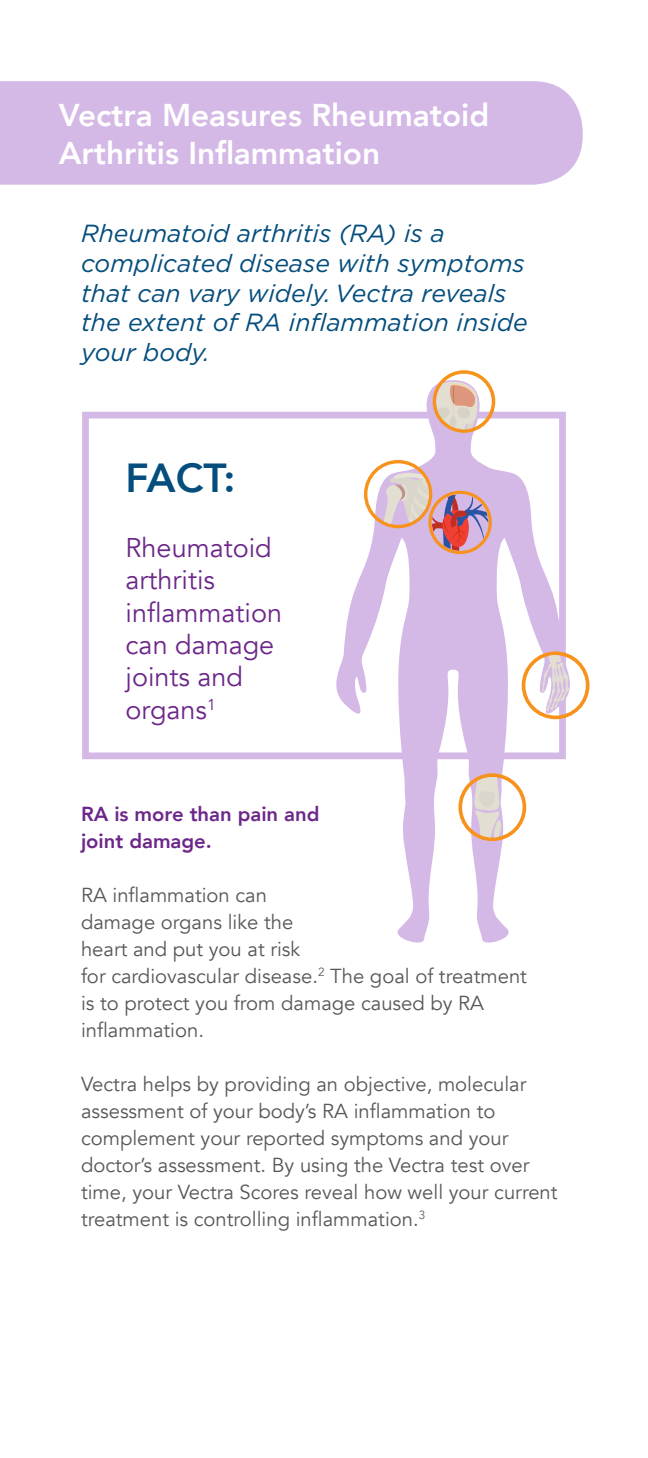
<style>
.page{position:relative;width:648px;height:1458px;background:#fff}
.page>*{position:absolute;margin:0;border:0;box-sizing:border-box;transform-origin:0 0}
.t1{font:800 40.5px "Avenir";color:#044d7c}
.t2{font:800 31.5px/37.8px "Avenir";color:#fff}
.t3{font:27px/32.4px "Avenir";color:#6c2789}
.t4{font:italic 24.75px/29.7px "Gotham";color:#044d7c}
.t5{font:20.25px/27px "Avenir";color:#57585a}
.t6{font:800 20.25px/27px "Avenir";color:#6c2789}
</style>
<div class="page">
<div style="left:0;top:81px;width:583px;height:104px;background:#d4b8e6"></div>
<div style="left:82px;top:412px;width:484px;height:347px;border:7px solid #d4b8e6"></div>
<svg style="left:327px;top:387px;width:239px;height:556px"></svg>
<svg style="left:522px;top:651px;width:68px;height:68px"></svg>
<svg style="left:433px;top:370px;width:62px;height:63px"></svg>
<svg style="left:458px;top:773px;width:68px;height:68px"></svg>
<svg style="left:364px;top:460px;width:128px;height:94px;background:#d9b4c1"></svg>
<p class="t2" style="left:59px;top:97px;width:432px">Vectra Measures Rheumatoid<br>Arthritis Inflammation</p>
<p class="t4" style="left:81px;top:219px;width:448px">Rheumatoid arthritis (RA) is a complicated disease with symptoms that can vary widely. Vectra reveals the extent of RA inflammation inside your body.</p>
<p class="t1" style="left:126px;top:446px;width:111px">FACT:</p>
<p class="t3" style="left:126px;top:532px;width:158px">Rheumatoid arthritis inflammation can damage joints and organs<sup>1</sup></p>
<p class="t6" style="left:81px;top:800px;width:240px">RA is more than pain and joint damage.</p>
<p class="t5" style="left:81px;top:882px;width:448px">RA inflammation can<br>damage organs like the<br>heart and put you at risk<br>for cardiovascular disease.<sup>2</sup> The goal of treatment is to protect you from damage caused by RA inflammation.</p>
<p class="t5" style="left:81px;top:1071px;width:478px">Vectra helps by providing an objective, molecular assessment of your body’s RA inflammation to complement your reported symptoms and your doctor’s assessment. By using the Vectra test over time, your Vectra Scores reveal how well your current treatment is controlling inflammation.<sup>3</sup></p>
</div>
